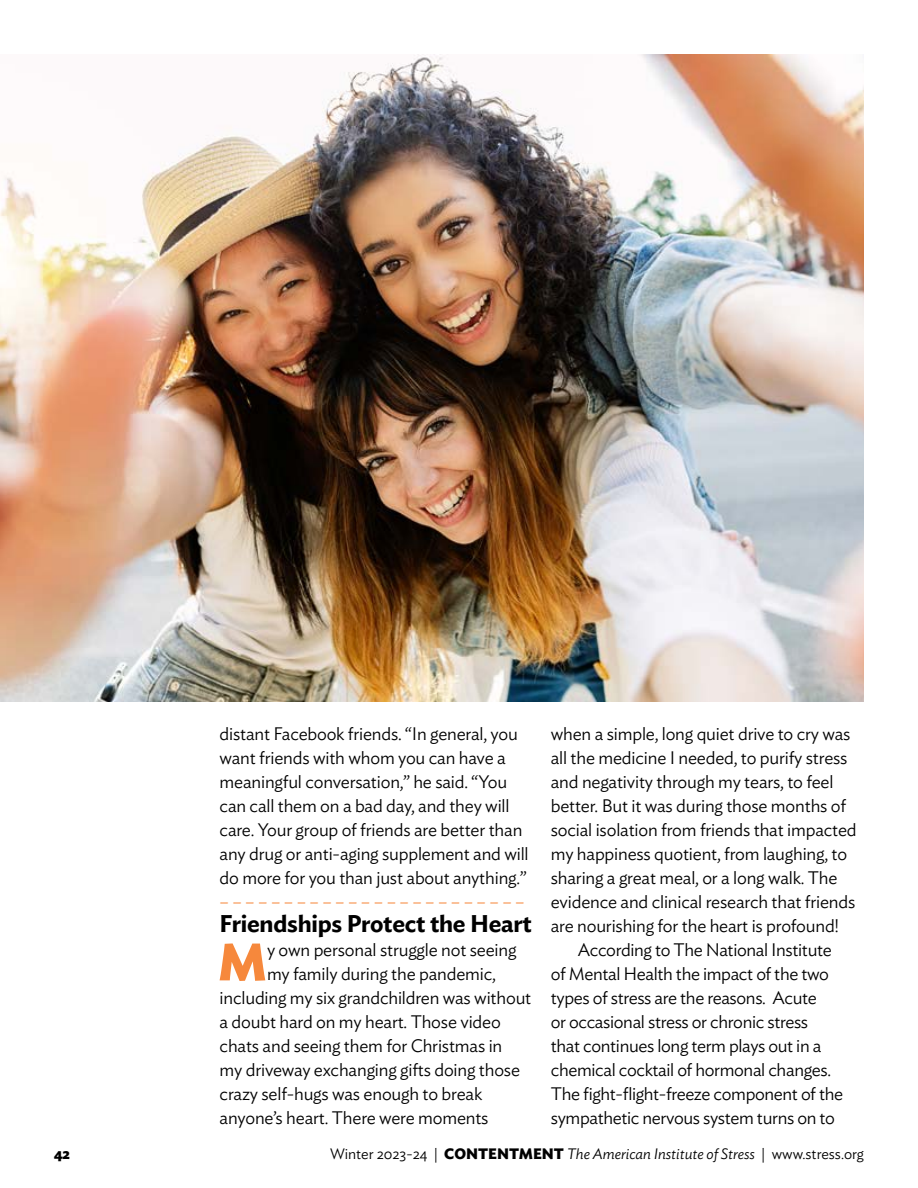
<style>
.page{position:relative;width:918px;height:1188px;background:#fff}
.page>*{position:absolute;margin:0;border:0;box-sizing:border-box;transform-origin:0 0}
.t1{font:700 51.9px "Ideal Sans";color:#f6883c}
.t2{font:600 24px "Ideal Sans";letter-spacing:-.01em;color:#000}
.t3{font:300 18px/24px "Ideal Sans";letter-spacing:-.01em;color:#000}
.t4{font:300 18px "Ideal Sans";color:#f6883c}
.t5{font:300 15px "Ideal Sans";color:#000}
.t6{font:700 15px "Ideal Sans";color:#000}
.s1{font-weight:700}
.s2{font-style:italic}
</style>
<div class="page">
<img style="left:0;top:54px;width:864px;height:648px">
<p class="t3" style="left:220px;top:721px;width:311px">distant Facebook friends. “In general, you want friends with whom you can have a meaningful conversation,” he said. “You can call them on a bad day, and they will care. Your group of friends are better than any drug or anti-aging supplement and will do more for you than just about anything.”</p>
<p class="t4" style="left:220px;top:888px;width:307px">– – – – – – – – – – – – – – – – – – – – – – – –</p>
<h2 class="t2" style="left:220px;top:905px;width:314px">Friendships Protect the Heart</h2>
<h1 class="t1" style="left:218px;top:921px;width:51px">M</h1>
<p class="t3" style="left:267px;top:937px;width:251px">y own personal struggle not seeing</p>
<p class="t3" style="left:267px;top:961px;width:230px">my family during the pandemic,</p>
<p class="t3" style="left:220px;top:985px;width:313px">including my six grandchildren was without</p>
<p class="t3" style="left:220px;top:1009px;width:283px">a doubt hard on my heart. Those video</p>
<p class="t3" style="left:220px;top:1033px;width:284px">chats and seeing them for Christmas in</p>
<p class="t3" style="left:220px;top:1057px;width:302px">my driveway exchanging gifts doing those</p>
<p class="t3" style="left:220px;top:1081px;width:264px">crazy self-hugs was enough to break</p>
<p class="t3" style="left:220px;top:1105px;width:270px">anyone’s heart. There were moments</p>
<p class="t3" style="left:551px;top:721px;width:307px">when a simple, long quiet drive to cry was all the medicine I needed, to purify stress and negativity through my tears, to feel better. But it was during those months of social isolation from friends that impacted my happiness quotient, from laughing, to sharing a great meal, or a long walk. The evidence and clinical research that friends are nourishing for the heart is profound!</p>
<p class="t3" style="left:551px;top:937px;width:294px;text-indent:27px">According to The National Institute of Mental Health the impact of the two types of stress are the reasons. Acute<br>or occasional stress or chronic stress<br>that continues long term plays out in a chemical cocktail of hormonal changes.<br>The fight-flight-freeze component of the sympathetic nervous system turns on to</p>
<p class="t6" style="left:54px;top:1142px;width:18px">42</p>
<p class="t5" style="left:330px;top:1143px;width:535px">Winter 2023-24 | <span class="s1">CONTENTMENT</span> <span class="s2">The American Institute of Stress</span> | www.stress.org</p>
</div>
